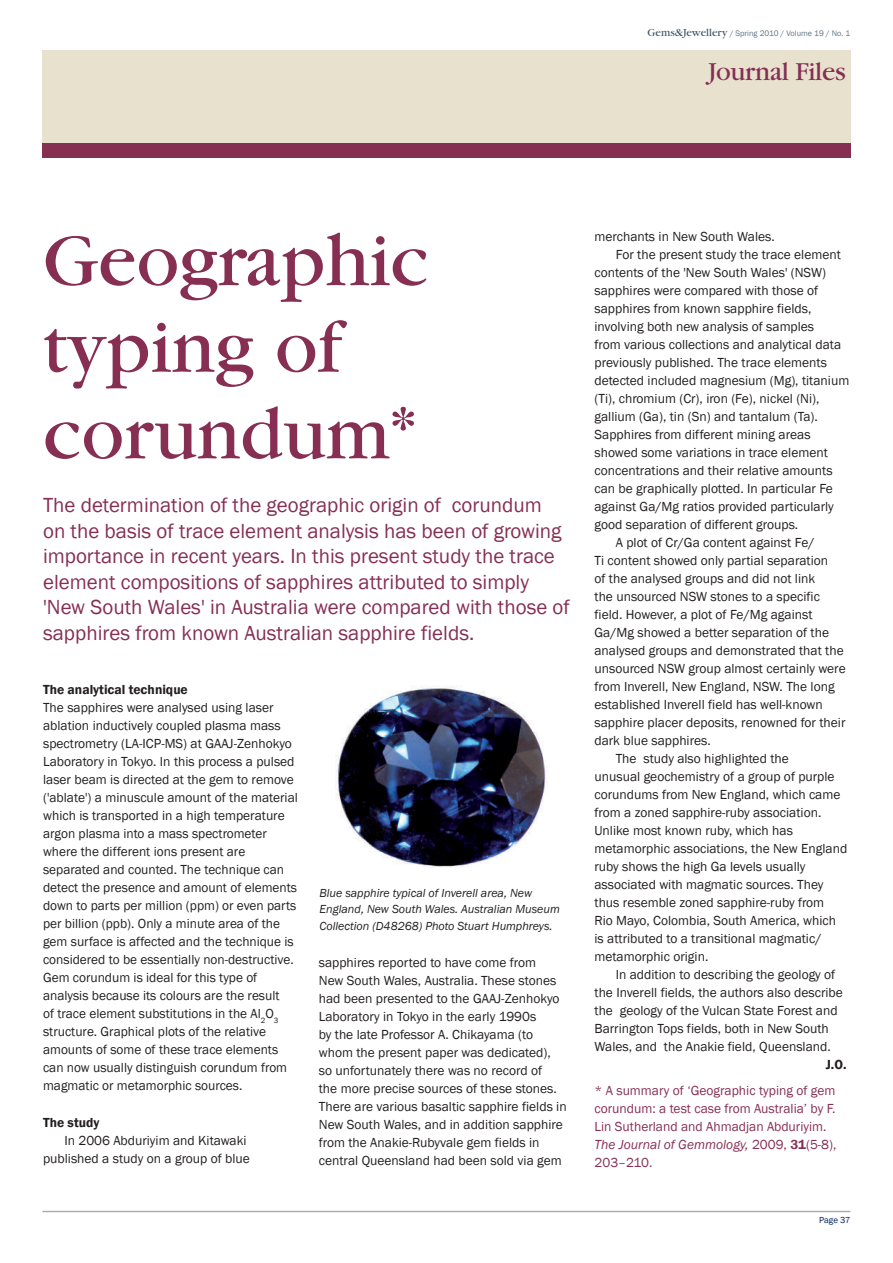
<style>
.page{position:relative;width:893px;height:1263px;background:#fff}
.page>*{position:absolute;margin:0;border:0;box-sizing:border-box;transform-origin:0 0}
.t1{font:78px/86.6px "Garamond";color:#862f53}
.t2{font:27px "Garamond";letter-spacing:-.01em;color:#862f53}
.t3{font:21px/25.5px "Franklin Gothic";color:#862f53}
.t4{font:13.5px/18px "Franklin Gothic";color:#231f20}
.t5{font:13.5px/18px "Franklin Gothic";color:#862f53}
.t6{font:600 13.5px "Franklin Gothic";color:#231f20}
.t7{font:italic 12px/16.5px "Franklin Gothic";color:#231f20}
.t8{font:9px "Franklin Gothic";letter-spacing:-.005em;color:#00215d}
.t9{font:8.25px "Franklin Gothic";color:#5f7685}
.s1{font-family:"Garamond";font-size:11.25px;color:#405968}
.s2{font-style:italic}
.s3{font-weight:600}
</style>
<div class="page">
<div style="left:42px;top:51px;width:809px;height:102px;background:#e7e1ce"></div>
<div style="left:42px;top:143px;width:808px;height:15px;background:#862f53"></div>
<hr style="left:42px;top:1211px;width:808px;height:1px;background:#a8a9ad">
<img style="left:336px;top:686px;width:210px;height:182px">
<p class="t9" style="left:648px;top:28px;width:204px"><span class="s1">Gems&amp;Jewellery</span> / Spring 2010 / Volume 19 / No. 1</p>
<h2 class="t2" style="left:708px;top:57px;width:139px">Journal Files</h2>
<h1 class="t1" style="left:43px;top:218px;width:387px">Geographic typing of corundum*</h1>
<p class="t3" style="left:43px;top:492px;width:528px">The determination of the geographic origin of corundum<br>on the basis of trace element analysis has been of growing importance in recent years. In this present study the trace element compositions of sapphires attributed to simply 'New South Wales' in Australia were compared with those of sapphires from known Australian sapphire fields.</p>
<p class="t6" style="left:43px;top:682px;width:146px">The analytical technique</p>
<p class="t4" style="left:43px;top:698px;width:256px">The sapphires were analysed using laser ablation inductively coupled plasma mass spectrometry (LA-ICP-MS) at GAAJ-Zenhokyo Laboratory in Tokyo. In this process a pulsed laser beam is directed at the gem to remove ('ablate') a minuscule amount of the material which is transported in a high temperature argon plasma into a mass spectrometer where the different ions present are separated and counted. The technique can detect the presence and amount of elements down to parts per million (ppm) or even parts per billion (ppb). Only a minute area of the gem surface is affected and the technique is considered to be essentially non-destructive.<br>Gem corundum is ideal for this type of analysis because its colours are the result<br>of trace element substitutions in the Al<sub>2</sub>O<sub>3 </sub>structure. Graphical plots of the relative amounts of some of these trace elements can now usually distinguish corundum from magmatic or metamorphic sources.</p>
<p class="t6" style="left:43px;top:1115px;width:58px">The study</p>
<p class="t4" style="left:43px;top:1131px;width:208px;text-align:right">In 2006 Abduriyim and Kitawaki published a study on a group of blue</p>
<p class="t7" style="left:319px;top:884px;width:242px">Blue sapphire typical of Inverell area, New<br>England, New South Wales. Australian Museum<br>Collection (D48268) Photo Stuart Humphreys.</p>
<p class="t4" style="left:319px;top:954px;width:249px">sapphires reported to have come from<br>New South Wales, Australia. These stones had been presented to the GAAJ-Zenhokyo Laboratory in Tokyo in the early 1990s<br>by the late Professor A. Chikayama (to whom the present paper was dedicated), so unfortunately there was no record of<br>the more precise sources of these stones.<br>There are various basaltic sapphire fields in New South Wales, and in addition sapphire from the Anakie-Rubyvale gem fields in central Queensland had been sold via gem</p>
<p class="t4" style="left:594px;top:227px;width:182px">merchants in New South Wales.</p>
<p class="t4" style="left:616px;top:245px;width:227px">For the present study the trace element</p>
<p class="t4" style="left:594px;top:263px;width:233px">contents of the 'New South Wales' (NSW)</p>
<p class="t4" style="left:594px;top:281px;width:225px">sapphires were compared with those of</p>
<p class="t4" style="left:594px;top:299px;width:218px">sapphires from known sapphire fields,</p>
<p class="t4" style="left:594px;top:317px;width:221px">involving both new analysis of samples</p>
<p class="t4" style="left:594px;top:335px;width:248px">from various collections and analytical data</p>
<p class="t4" style="left:594px;top:353px;width:234px">previously published. The trace elements</p>
<p class="t4" style="left:594px;top:371px;width:256px">detected included magnesium (Mg), titanium</p>
<p class="t4" style="left:594px;top:389px;width:227px">(Ti), chromium (Cr), iron (Fe), nickel (Ni),</p>
<p class="t4" style="left:594px;top:407px;width:225px">gallium (Ga), tin (Sn) and tantalum (Ta).</p>
<p class="t4" style="left:594px;top:425px;width:218px">Sapphires from different mining areas</p>
<p class="t4" style="left:594px;top:443px;width:235px">showed some variations in trace element</p>
<p class="t4" style="left:594px;top:461px;width:240px">concentrations and their relative amounts</p>
<p class="t4" style="left:594px;top:479px;width:240px">can be graphically plotted. In particular Fe</p>
<p class="t4" style="left:594px;top:497px;width:241px">against Ga/Mg ratios provided particularly</p>
<p class="t4" style="left:594px;top:515px;width:205px">good separation of different groups.</p>
<p class="t4" style="left:616px;top:533px;width:200px">A plot of Cr/Ga content against Fe/</p>
<p class="t4" style="left:594px;top:551px;width:235px">Ti content showed only partial separation</p>
<p class="t4" style="left:594px;top:569px;width:222px">of the analysed groups and did not link</p>
<p class="t4" style="left:594px;top:587px;width:227px">the unsourced NSW stones to a specific</p>
<p class="t4" style="left:594px;top:605px;width:219px">field. However, a plot of Fe/Mg against</p>
<p class="t4" style="left:594px;top:623px;width:236px">Ga/Mg showed a better separation of the</p>
<p class="t4" style="left:594px;top:641px;width:251px">analysed groups and demonstrated that the</p>
<p class="t4" style="left:594px;top:659px;width:253px">unsourced NSW group almost certainly were</p>
<p class="t4" style="left:594px;top:677px;width:242px">from Inverell, New England, NSW. The long</p>
<p class="t4" style="left:594px;top:695px;width:230px">established Inverell field has well-known</p>
<p class="t4" style="left:594px;top:713px;width:252px">sapphire placer deposits, renowned for their</p>
<p class="t4" style="left:594px;top:731px;width:118px">dark blue sapphires.</p>
<p class="t4" style="left:616px;top:749px;width:175px">The study also highlighted the</p>
<p class="t4" style="left:594px;top:767px;width:242px">unusual geochemistry of a group of purple</p>
<p class="t4" style="left:594px;top:785px;width:247px">corundums from New England, which came</p>
<p class="t4" style="left:594px;top:803px;width:228px">from a zoned sapphire-ruby association.</p>
<p class="t4" style="left:594px;top:821px;width:200px">Unlike most known ruby, which has</p>
<p class="t4" style="left:594px;top:839px;width:254px">metamorphic associations, the New England</p>
<p class="t4" style="left:594px;top:857px;width:212px">ruby shows the high Ga levels usually</p>
<p class="t4" style="left:594px;top:875px;width:230px">associated with magmatic sources. They</p>
<p class="t4" style="left:594px;top:893px;width:231px">thus resemble zoned sapphire-ruby from</p>
<p class="t4" style="left:594px;top:911px;width:243px">Rio Mayo, Colombia, South America, which</p>
<p class="t4" style="left:594px;top:929px;width:228px">is attributed to a transitional magmatic/</p>
<p class="t4" style="left:594px;top:947px;width:115px">metamorphic origin.</p>
<p class="t4" style="left:616px;top:965px;width:221px">In addition to describing the geology of</p>
<p class="t4" style="left:594px;top:983px;width:250px">the Inverell fields, the authors also describe</p>
<p class="t4" style="left:594px;top:1001px;width:245px">the geology of the Vulcan State Forest and</p>
<p class="t4" style="left:594px;top:1019px;width:236px">Barrington Tops fields, both in New South</p>
<p class="t4" style="left:594px;top:1037px;width:238px">Wales, and the Anakie field, Queensland.</p>
<p class="t6" style="left:826px;top:1056px;width:22px">J.O.</p>
<p class="t5" style="left:594px;top:1081px;width:243px">* A summary of ‘Geographic typing of gem corundum: a test case from Australia’ by F.<br>Lin Sutherland and Ahmadjan Abduriyim.<br><span class="s2">The Journal of Gemmology,</span> 2009, <span class="s3">31</span>(5-8), 203–210.</p>
<p class="t8" style="left:819px;top:1215px;width:33px">Page 37</p>
</div>
